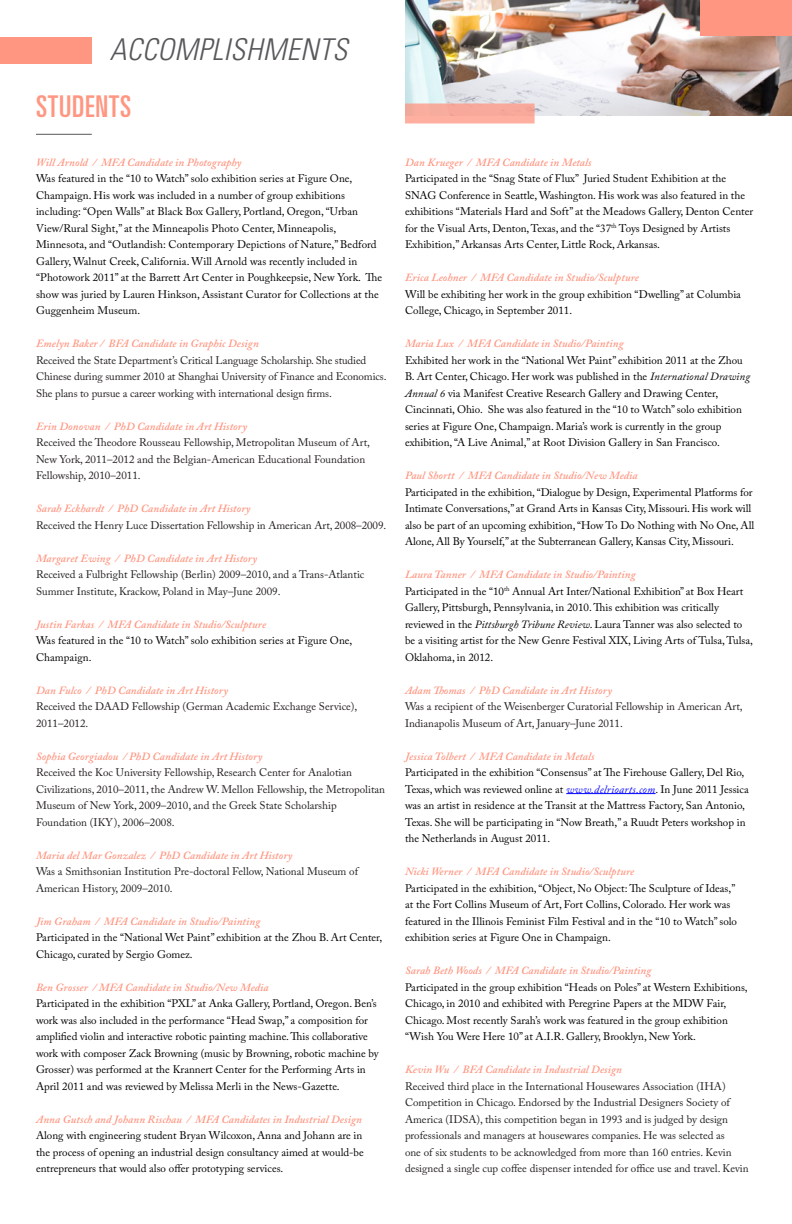
<style>
.page{position:relative;width:792px;height:1224px;background:#fff}
.page>*{position:absolute;margin:0;border:0;box-sizing:border-box;transform-origin:0 0}
.t1{font:italic 300 condensed 30px "Univers";letter-spacing:.01em;color:#57585a}
.t2{font:ultra-condensed 30px "Univers";letter-spacing:.025em;color:#ff9681}
.Free_Form{font:11px/16.5px "Adobe Caslon Pro";color:#000}
.t3{font:11px/16.5px "Adobe Caslon Pro";color:#231f20}
.Free_Form-2{font:italic 600 11px "Adobe Caslon Pro";letter-spacing:.01em;color:#ff9681}
.Body{font:11px/16.5px "Adobe Caslon Pro";color:#000}
.s1{font-style:italic}
.s2{font-style:italic;color:#00f}
</style>
<div class="page">
<hr style="left:566px;top:793px;width:90px;height:1px;background:#00f">
<div style="left:0;top:37px;width:92px;height:26px;background:#ff9681"></div>
<hr style="left:36px;top:134px;width:56px;height:1px;background:#57585a">
<img style="left:405px;top:0;width:387px;height:116px">
<div style="left:405px;top:104px;width:130px;height:20px;background:#f9ac9d"></div>
<div style="left:700px;top:0;width:92px;height:36px;background:#ff9681"></div>
<p class="t1" style="left:110px;top:32px;width:239px">ACCOMPLISHMENTS</p>
<p class="t2" style="left:36px;top:90px;width:97px">STUDENTS</p>
<p class="Free_Form-2" style="left:36px;top:155px;width:207px">Will Arnold / MFA Candidate in Photography</p>
<p class="Free_Form" style="left:36px;top:170px;width:348px">Was featured in the “10 to Watch” solo exhibition series at Figure One, Champaign. His work was included in a number of group exhibitions including: “Open Walls” at Black Box Gallery, Portland, Oregon, “Urban View/Rural Sight,” at the Minneapolis Photo Center, Minneapolis, Minnesota, and “Outlandish: Contemporary Depictions of Nature,” Bedford Gallery, Walnut Creek, California. Will Arnold was recently included in “Photowork 2011” at the Barrett Art Center in Poughkeepsie, New York. The show was juried by Lauren Hinkson, Assistant Curator for Collections at the Guggenheim Museum.</p>
<p class="Free_Form-2" style="left:36px;top:337px;width:224px">Emelyn Baker / BFA Candidate in Graphic Design</p>
<p class="t3" style="left:36px;top:351px;width:352px">Received the State Department’s Critical Language Scholarship. She studied<br>Chinese during summer 2010 at Shanghai University of Finance and Economics.<br>She plans to pursue a career working with international design firms.</p>
<p class="Free_Form-2" style="left:36px;top:419px;width:213px">Erin Donovan / PhD Candidate in Art History</p>
<p class="t3" style="left:36px;top:434px;width:336px">Received the Theodore Rousseau Fellowship, Metropolitan Museum of Art,<br>New York, 2011–2012 and the Belgian-American Educational Foundation<br>Fellowship, 2010–2011.</p>
<p class="Free_Form-2" style="left:36px;top:502px;width:216px">Sarah Eckhardt / PhD Candidate in Art History</p>
<p class="t3" style="left:36px;top:516px;width:352px">Received the Henry Luce Dissertation Fellowship in American Art, 2008–2009.</p>
<p class="Free_Form-2" style="left:36px;top:551px;width:223px">Margaret Ewing / PhD Candidate in Art History</p>
<p class="t3" style="left:36px;top:566px;width:330px">Received a Fulbright Fellowship (Berlin) 2009–2010, and a Trans-Atlantic<br>Summer Institute, Krackow, Poland in May–June 2009.</p>
<p class="Free_Form-2" style="left:36px;top:617px;width:232px">Justin Farkas / MFA Candidate in Studio/Sculpture</p>
<p class="Free_Form" style="left:36px;top:632px;width:318px">Was featured in the “10 to Watch” solo exhibition series at Figure One,<br>Champaign.</p>
<p class="Free_Form-2" style="left:36px;top:683px;width:194px">Dan Fulco / PhD Candidate in Art History</p>
<p class="t3" style="left:36px;top:698px;width:323px">Received the DAAD Fellowship (German Academic Exchange Service),<br>2011–2012.</p>
<p class="Free_Form-2" style="left:36px;top:749px;width:228px">Sophia Georgiadou / PhD Candidate in Art History</p>
<p class="t3" style="left:36px;top:764px;width:351px">Received the Koc University Fellowship, Research Center for Analotian Civilizations, 2010–2011, the Andrew W. Mellon Fellowship, the Metropolitan Museum of New York, 2009–2010, and the Greek State Scholarship Foundation (IKY), 2006–2008.</p>
<p class="Free_Form-2" style="left:36px;top:848px;width:258px">Maria del Mar Gonzalez / PhD Candidate in Art History</p>
<p class="t3" style="left:36px;top:863px;width:324px">Was a Smithsonian Institution Pre-doctoral Fellow, National Museum of<br>American History, 2009–2010.</p>
<p class="Free_Form-2" style="left:36px;top:914px;width:226px">Jim Graham / MFA Candidate in Studio/Painting</p>
<p class="Body" style="left:36px;top:929px;width:348px">Participated in the “National Wet Paint” exhibition at the Zhou B. Art Center,<br>Chicago, curated by Sergio Gomez.</p>
<p class="Free_Form-2" style="left:36px;top:980px;width:234px">Ben Grosser / MFA Candidate in Studio/New Media</p>
<p class="Free_Form" style="left:36px;top:995px;width:344px">Participated in the exhibition “PXL” at Anka Gallery, Portland, Oregon. Ben’s work was also included in the performance “Head Swap,” a composition for amplified violin and interactive robotic painting machine. This collaborative work with composer Zack Browning (music by Browning, robotic machine by Grosser) was performed at the Krannert Center for the Performing Arts in April 2011 and was reviewed by Melissa Merli in the News-Gazette.</p>
<p class="Free_Form-2" style="left:36px;top:1112px;width:328px">Anna Gutsch and Johann Rischau / MFA Candidates in Industrial Design</p>
<p class="Free_Form" style="left:36px;top:1127px;width:329px">Along with engineering student Bryan Wilcoxon, Anna and Johann are in the process of opening an industrial design consultancy aimed at would-be entrepreneurs that would also offer prototyping services.</p>
<p class="Free_Form-2" style="left:405px;top:155px;width:188px">Dan Krueger / MFA Candidate in Metals</p>
<p class="Free_Form" style="left:405px;top:170px;width:350px">Participated in the “Snag State of Flux” Juried Student Exhibition at the SNAG Conference in Seattle, Washington. His work was also featured in the exhibitions “Materials Hard and Soft” at the Meadows Gallery, Denton Center for the Visual Arts, Denton, Texas, and the “37<sup>th</sup> Toys Designed by Artists Exhibition,” Arkansas Arts Center, Little Rock, Arkansas.</p>
<p class="Free_Form-2" style="left:405px;top:271px;width:236px">Erica Leohner / MFA Candidate in Studio/Sculpture</p>
<p class="Free_Form" style="left:405px;top:285px;width:337px">Will be exhibiting her work in the group exhibition “Dwelling” at Columbia<br>College, Chicago, in September 2011.</p>
<p class="Free_Form-2" style="left:405px;top:337px;width:220px">Maria Lux / MFA Candidate in Studio/Painting</p>
<p class="Free_Form" style="left:405px;top:351px;width:347px">Exhibited her work in the “National Wet Paint” exhibition 2011 at the Zhou B. Art Center, Chicago. Her work was published in the <span class="s1">International Drawing Annual 6</span> via Manifest Creative Research Gallery and Drawing Center, Cincinnati, Ohio. She was also featured in the “10 to Watch” solo exhibition series at Figure One, Champaign. Maria’s work is currently in the group exhibition, “A Live Animal,” at Root Division Gallery in San Francisco.</p>
<p class="Free_Form-2" style="left:405px;top:469px;width:234px">Paul Shortt / MFA Candidate in Studio/New Media</p>
<p class="Body" style="left:405px;top:483px;width:351px">Participated in the exhibition, “Dialogue by Design, Experimental Platforms for Intimate Conversations,” at Grand Arts in Kansas City, Missouri. His work will also be part of an upcoming exhibition, “How To Do Nothing with No One, All Alone, All By Yourself,” at the Subterranean Gallery, Kansas City, Missouri.</p>
<p class="Free_Form-2" style="left:405px;top:568px;width:232px">Laura Tanner / MFA Candidate in Studio/Painting</p>
<p class="Body" style="left:405px;top:582px;width:349px">Participated in the “10<sup>th</sup> Annual Art Inter/National Exhibition” at Box Heart Gallery, Pittsburgh, Pennsylvania, in 2010. This exhibition was critically reviewed in the <span class="s1">Pittsburgh Tribune Review</span>. Laura Tanner was also selected to be a visiting artist for the New Genre Festival XIX, Living Arts of Tulsa, Tulsa, Oklahoma, in 2012.</p>
<p class="Free_Form-2" style="left:405px;top:683px;width:209px">Adam Thomas / PhD Candidate in Art History</p>
<p class="t3" style="left:405px;top:698px;width:339px">Was a recipient of the Weisenberger Curatorial Fellowship in American Art,<br>Indianapolis Museum of Art, January–June 2011.</p>
<p class="Free_Form-2" style="left:405px;top:749px;width:191px">Jessica Tolbert / MFA Candidate in Metals</p>
<p class="Free_Form" style="left:405px;top:764px;width:345px">Participated in the exhibition “Consensus” at The Firehouse Gallery, Del Rio, Texas, which was reviewed online at <span class="s2">www.delrioarts.com</span>. In June 2011 Jessica was an artist in residence at the Transit at the Mattress Factory, San Antonio, Texas. She will be participating in “Now Breath,” a Ruudt Peters workshop in the Netherlands in August 2011.</p>
<p class="Free_Form-2" style="left:405px;top:865px;width:231px">Nicki Werner / MFA Candidate in Studio/Sculpture</p>
<p class="Free_Form" style="left:405px;top:879px;width:334px">Participated in the exhibition, “Object, No Object: The Sculpture of Ideas,” at the Fort Collins Museum of Art, Fort Collins, Colorado. Her work was featured in the Illinois Feminist Film Festival and in the “10 to Watch” solo exhibition series at Figure One in Champaign.</p>
<p class="Free_Form-2" style="left:405px;top:964px;width:248px">Sarah Beth Woods / MFA Candidate in Studio/Painting</p>
<p class="Free_Form" style="left:405px;top:978px;width:344px">Participated in the group exhibition “Heads on Poles” at Western Exhibitions, Chicago, in 2010 and exhibited with Peregrine Papers at the MDW Fair, Chicago. Most recently Sarah’s work was featured in the group exhibition “Wish You Were Here 10” at A.I.R. Gallery, Brooklyn, New York.</p>
<p class="Free_Form-2" style="left:405px;top:1063px;width:219px">Kevin Wu / BFA Candidate in Industrial Design</p>
<p class="t3" style="left:405px;top:1077px;width:345px">Received third place in the International Housewares Association (IHA)<br>Competition in Chicago. Endorsed by the Industrial Designers Society of America (IDSA), this competition began in 1993 and is judged by design professionals and managers at housewares companies. He was selected as<br>one of six students to be acknowledged from more than 160 entries. Kevin designed a single cup coffee dispenser intended for office use and travel. Kevin</p>
</div>
